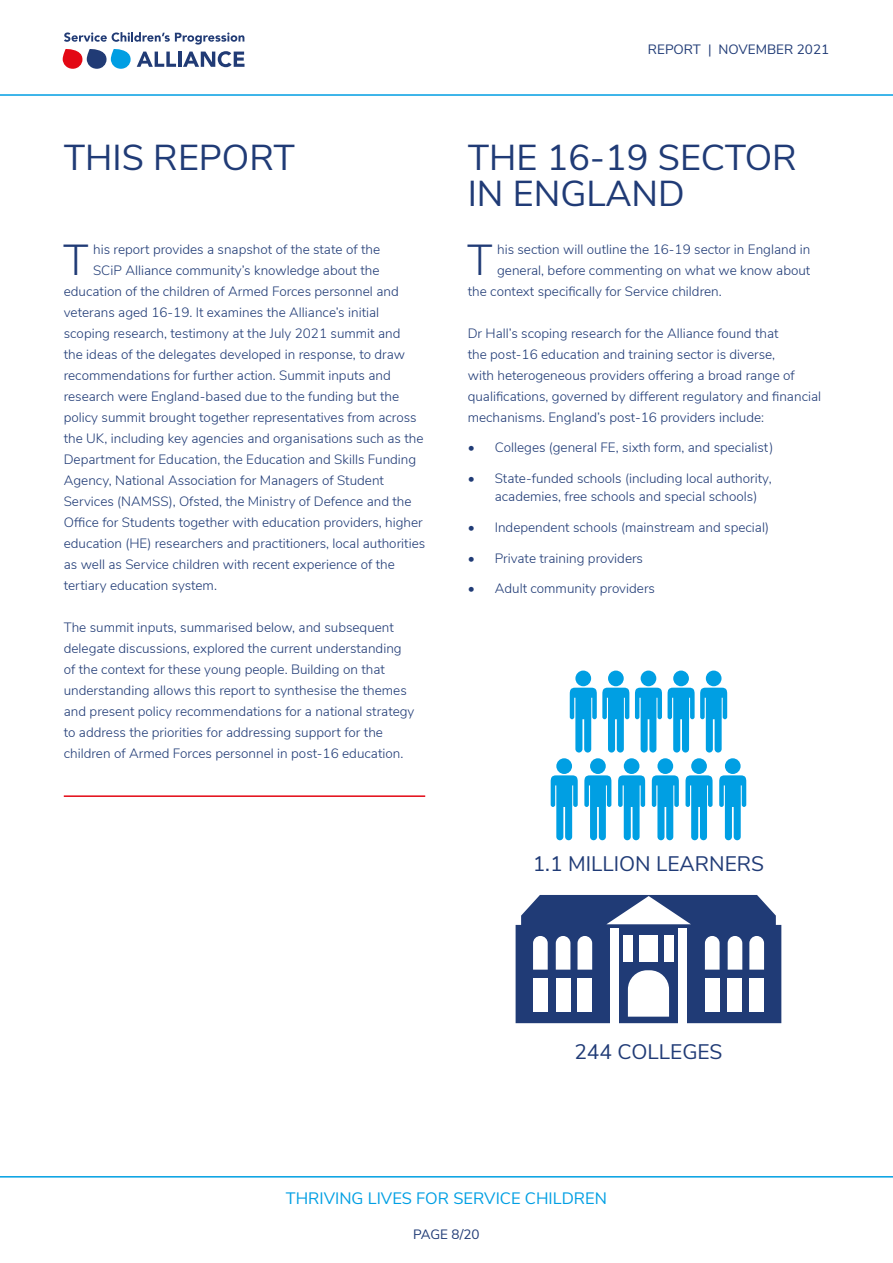
<style>
.page{position:relative;width:893px;height:1263px;background:#fff}
.page>*{position:absolute;margin:0;border:0;box-sizing:border-box;transform-origin:0 0}
.t1{font:300 43.35px "Nunito Sans";color:#203b76}
.t2{font:36px/36px "Nunito Sans";color:#203b76}
.t3{font:21px "Nunito Sans";color:#203b76}
.t4{font:16.5px "Nunito Sans";color:#009fe3}
.t5{font:300 13.5px/21px "Nunito Sans";color:#203b76}
.t6{font:13.5px "Nunito Sans";color:#203b76}
</style>
<div class="page">
<hr style="left:0;top:1176px;width:893px;height:1px;background:#009fe3">
<hr style="left:0;top:94px;width:893px;height:2px;background:#009ee3">
<svg style="left:63px;top:32px;width:181px;height:37px"></svg>
<hr style="left:64px;top:795px;width:361px;height:2px;background:#e30814">
<div style="left:575px;top:670px;width:16px;height:16px;background:#009fe3;border-radius:50%"></div>
<div style="left:608px;top:670px;width:16px;height:16px;background:#009fe3;border-radius:50%"></div>
<svg style="left:570px;top:688px;width:59px;height:64px"></svg>
<div style="left:641px;top:670px;width:15px;height:16px;background:#009fe3;border-radius:50%"></div>
<svg style="left:635px;top:688px;width:27px;height:64px"></svg>
<div style="left:673px;top:670px;width:16px;height:16px;background:#009fe3;border-radius:50%"></div>
<div style="left:706px;top:670px;width:15px;height:16px;background:#009fe3;border-radius:50%"></div>
<svg style="left:668px;top:688px;width:59px;height:64px"></svg>
<div style="left:657px;top:758px;width:16px;height:16px;background:#009fe3;border-radius:50%"></div>
<svg style="left:652px;top:775px;width:27px;height:65px"></svg>
<div style="left:691px;top:758px;width:16px;height:16px;background:#009fe3;border-radius:50%"></div>
<svg style="left:685px;top:775px;width:28px;height:65px"></svg>
<div style="left:725px;top:758px;width:16px;height:16px;background:#009fe3;border-radius:50%"></div>
<svg style="left:719px;top:775px;width:27px;height:65px"></svg>
<div style="left:624px;top:758px;width:15px;height:16px;background:#009fe3;border-radius:50%"></div>
<svg style="left:618px;top:775px;width:27px;height:65px"></svg>
<div style="left:590px;top:758px;width:16px;height:16px;background:#009fe3;border-radius:50%"></div>
<svg style="left:584px;top:775px;width:27px;height:65px"></svg>
<div style="left:556px;top:758px;width:16px;height:16px;background:#009fe3;border-radius:50%"></div>
<svg style="left:551px;top:775px;width:27px;height:65px"></svg>
<svg style="left:516px;top:895px;width:265px;height:128px"></svg>
<h2 class="t2" style="left:64px;top:137px;width:233px">THIS REPORT</h2>
<h1 class="t1" style="left:63px;top:228px;width:27px">T</h1>
<p class="t5" style="left:93px;top:238px;width:288px">his report provides a snapshot of the state of the</p>
<p class="t5" style="left:93px;top:259px;width:288px">SCiP Alliance community’s knowledge about the</p>
<p class="t5" style="left:64px;top:280px;width:336px">education of the children of Armed Forces personnel and</p>
<p class="t5" style="left:64px;top:301px;width:317px">veterans aged 16-19. It examines the Alliance’s initial</p>
<p class="t5" style="left:64px;top:322px;width:338px">scoping research, testimony at the July 2021 summit and</p>
<p class="t5" style="left:64px;top:343px;width:343px">the ideas of the delegates developed in response, to draw</p>
<p class="t5" style="left:64px;top:364px;width:329px">recommendations for further action. Summit inputs and</p>
<p class="t5" style="left:64px;top:385px;width:337px">research were England-based due to the funding but the</p>
<p class="t5" style="left:64px;top:406px;width:354px">policy summit brought together representatives from across</p>
<p class="t5" style="left:64px;top:427px;width:361px">the UK, including key agencies and organisations such as the</p>
<p class="t5" style="left:64px;top:448px;width:354px">Department for Education, the Education and Skills Funding</p>
<p class="t5" style="left:64px;top:469px;width:322px">Agency, National Association for Managers of Student</p>
<p class="t5" style="left:64px;top:490px;width:349px">Services (NAMSS), Ofsted, the Ministry of Defence and the</p>
<p class="t5" style="left:64px;top:511px;width:360px">Office for Students together with education providers, higher</p>
<p class="t5" style="left:64px;top:532px;width:363px">education (HE) researchers and practitioners, local authorities</p>
<p class="t5" style="left:64px;top:553px;width:333px">as well as Service children with recent experience of the</p>
<p class="t5" style="left:64px;top:574px;width:155px">tertiary education system.</p>
<p class="t5" style="left:64px;top:616px;width:352px">The summit inputs, summarised below, and subsequent delegate discussions, explored the current understanding of the context for these young people. Building on that understanding allows this report to synthesise the themes and present policy recommendations for a national strategy to address the priorities for addressing support for the children of Armed Forces personnel in post-16 education.</p>
<p class="t6" style="left:648px;top:40px;width:183px">REPORT | NOVEMBER 2021</p>
<h2 class="t2" style="left:468px;top:137px;width:331px">THE 16-19 SECTOR<br>IN ENGLAND</h2>
<h1 class="t1" style="left:467px;top:228px;width:27px">T</h1>
<p class="t5" style="left:497px;top:238px;width:315px">his section will outline the 16-19 sector in England in</p>
<p class="t5" style="left:497px;top:259px;width:315px">general, before commenting on what we know about</p>
<p class="t5" style="left:468px;top:280px;width:256px">the context specifically for Service children.</p>
<p class="t5" style="left:468px;top:322px;width:355px">Dr Hall’s scoping research for the Alliance found that<br>the post-16 education and training sector is diverse,<br>with heterogeneous providers offering a broad range of qualifications, governed by different regulatory and financial mechanisms. England’s post-16 providers include:</p>
<p class="t5" style="left:468px;top:436px;width:307px">• Colleges (general FE, sixth form, and specialist)</p>
<p class="t5" style="left:495px;top:469px;width:278px;line-height:18px;text-indent:-27px">• State-funded schools (including local authority, academies, free schools and special schools)</p>
<p class="t5" style="left:468px;top:516px;width:303px">• Independent schools (mainstream and special)</p>
<p class="t5" style="left:468px;top:547px;width:177px">• Private training providers</p>
<p class="t5" style="left:468px;top:577px;width:189px">• Adult community providers</p>
<h3 class="t3" style="left:533px;top:848px;width:233px">1.1 MILLION LEARNERS</h3>
<h3 class="t3" style="left:574px;top:1037px;width:150px">244 COLLEGES</h3>
<p class="t4" style="left:286px;top:1186px;width:323px">THRIVING LIVES FOR SERVICE CHILDREN</p>
<p class="t6" style="left:413px;top:1225px;width:68px">PAGE 8/20</p>
</div>
